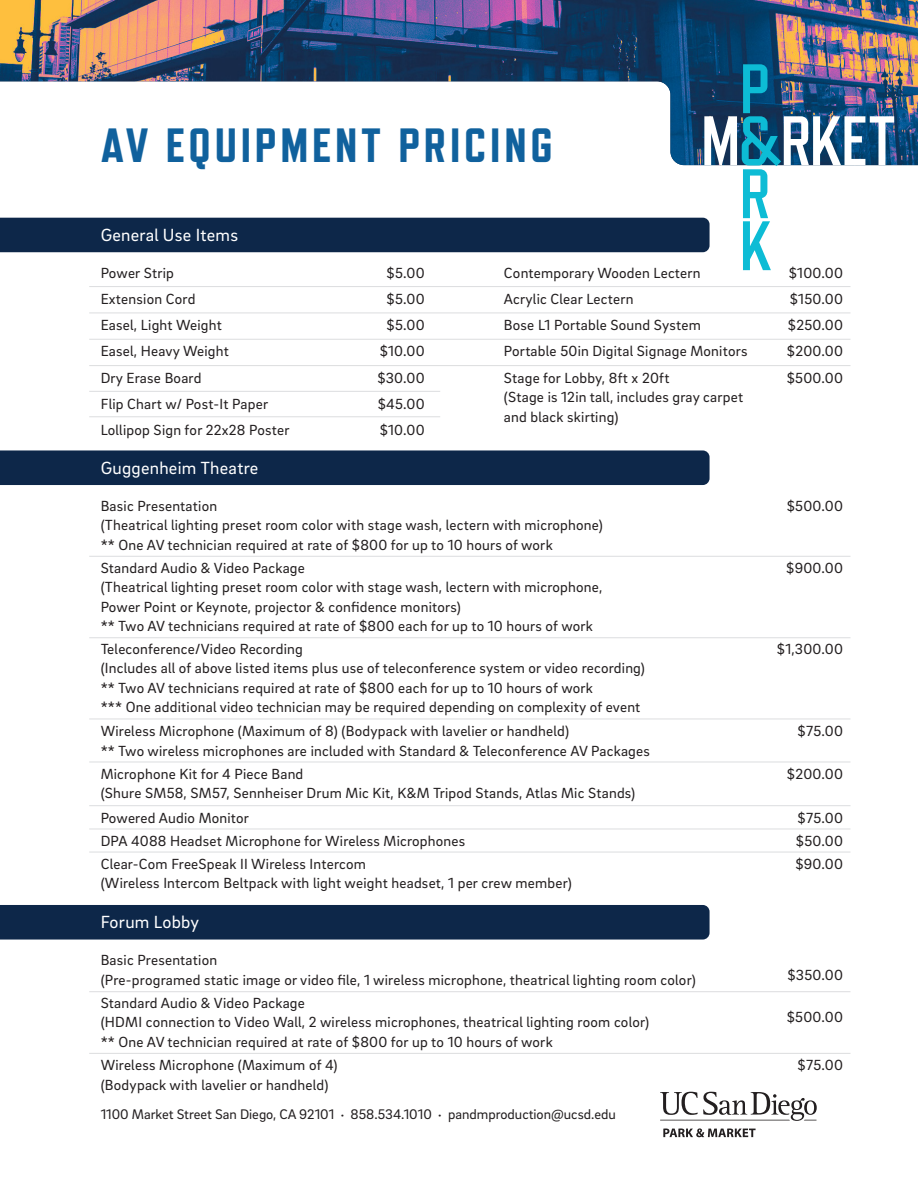
<style>
.page{position:relative;width:918px;height:1188px;background:#fff}
.page>*{position:absolute;margin:0;border:0;box-sizing:border-box;transform-origin:0 0}
.t1{font:800 48px "Refrigerator Deluxe";letter-spacing:.08em;color:#10619d}
.t2{font:18px "Brix Sans";letter-spacing:.015em;color:#fff}
.t3{font:15px/19.5px "Brix Sans";letter-spacing:.015em;color:#231f20}
.t4{font:14.25px "Brix Sans";color:#231f20}
.s1{font-size:9px}
</style>
<div class="page">
<img style="left:0;top:0;width:918px;height:165px">
<svg style="left:660px;top:1092px;width:157px;height:29px"></svg>
<svg style="left:663px;top:1128px;width:93px;height:9px"></svg>
<div style="left:0;top:450px;width:710px;height:35px;background:#0d2749"></div>
<hr style="left:89px;top:556px;width:761px;height:1px;background:#dcdddf">
<hr style="left:89px;top:637px;width:761px;height:1px;background:#dcdddf">
<hr style="left:89px;top:719px;width:761px;height:1px;background:#dcdddf">
<hr style="left:89px;top:805px;width:761px;height:1px;background:#dcdddf">
<hr style="left:89px;top:762px;width:761px;height:1px;background:#dcdddf">
<hr style="left:89px;top:829px;width:761px;height:1px;background:#dcdddf">
<hr style="left:89px;top:852px;width:761px;height:1px;background:#dcdddf">
<div style="left:0;top:905px;width:710px;height:35px;background:#0d2749"></div>
<hr style="left:89px;top:991px;width:761px;height:1px;background:#dcdddf">
<hr style="left:89px;top:1053px;width:761px;height:1px;background:#dcdddf">
<svg style="left:0;top:64px;width:894px;height:206px"></svg>
<hr style="left:89px;top:286px;width:761px;height:1px;background:#dcdddf">
<hr style="left:89px;top:416px;width:351px;height:1px;background:#dcdddf">
<hr style="left:89px;top:365px;width:761px;height:1px;background:#dcdddf">
<hr style="left:89px;top:339px;width:761px;height:1px;background:#dcdddf">
<hr style="left:89px;top:313px;width:761px;height:1px;background:#dcdddf">
<hr style="left:89px;top:391px;width:351px;height:1px;background:#dcdddf">
<p class="t1" style="left:101px;top:118px;width:453px">AV EQUIPMENT PRICING</p>
<p class="t2" style="left:101px;top:223px;width:139px">General Use Items</p>
<p class="t3" style="left:101px;top:262px;width:75px">Power Strip</p>
<p class="t3" style="left:101px;top:288px;width:96px">Extension Cord</p>
<p class="t3" style="left:101px;top:315px;width:123px">Easel, Light Weight</p>
<p class="t3" style="left:101px;top:341px;width:130px">Easel, Heavy Weight</p>
<p class="t3" style="left:101px;top:367px;width:102px">Dry Erase Board</p>
<p class="t3" style="left:101px;top:393px;width:169px">Flip Chart w/ Post-It Paper</p>
<p class="t3" style="left:101px;top:420px;width:191px">Lollipop Sign for 22x28 Poster</p>
<p class="t3" style="left:387px;top:262px;width:40px">$5.00</p>
<p class="t3" style="left:387px;top:288px;width:40px">$5.00</p>
<p class="t3" style="left:387px;top:315px;width:40px">$5.00</p>
<p class="t3" style="left:380px;top:341px;width:46px">$10.00</p>
<p class="t3" style="left:377px;top:367px;width:49px">$30.00</p>
<p class="t3" style="left:378px;top:393px;width:48px">$45.00</p>
<p class="t3" style="left:380px;top:420px;width:46px">$10.00</p>
<p class="t3" style="left:504px;top:262px;width:198px">Contemporary Wooden Lectern</p>
<p class="t3" style="left:504px;top:288px;width:131px">Acrylic Clear Lectern</p>
<p class="t3" style="left:504px;top:315px;width:198px">Bose L1 Portable Sound System</p>
<p class="t3" style="left:504px;top:341px;width:245px">Portable 50in Digital Signage Monitors</p>
<p class="t3" style="left:504px;top:367px;width:241px">Stage for Lobby, 8ft x 20ft<br>(Stage is 12in tall, includes gray carpet and black skirting)</p>
<p class="t2" style="left:101px;top:456px;width:159px">Guggenheim Theatre</p>
<p class="t3" style="left:101px;top:495px;width:504px">Basic Presentation<br>(Theatrical lighting preset room color with stage wash, lectern with microphone) ** One AV technician required at rate of $800 for up to 10 hours of work</p>
<p class="t3" style="left:101px;top:557px;width:503px">Standard Audio &amp; Video Package<br>(Theatrical lighting preset room color with stage wash, lectern with microphone, Power Point or Keynote, projector &amp; confidence monitors)<br>** Two AV technicians required at rate of $800 each for up to 10 hours of work</p>
<p class="t3" style="left:101px;top:639px;width:546px">Teleconference/Video Recording<br>(Includes all of above listed items plus use of teleconference system or video recording) ** Two AV technicians required at rate of $800 each for up to 10 hours of work<br>*** One additional video technician may be required depending on complexity of event</p>
<p class="t3" style="left:101px;top:721px;width:551px">Wireless Microphone (Maximum of 8) (Bodypack with lavelier or handheld)<br>** Two wireless microphones are included with Standard &amp; Teleconference AV Packages</p>
<p class="t3" style="left:101px;top:763px;width:536px">Microphone Kit for 4 Piece Band<br>(Shure SM58, SM57, Sennheiser Drum Mic Kit, K&amp;M Tripod Stands, Atlas Mic Stands)</p>
<p class="t3" style="left:101px;top:808px;width:150px">Powered Audio Monitor</p>
<p class="t3" style="left:101px;top:831px;width:366px">DPA 4088 Headset Microphone for Wireless Microphones</p>
<p class="t3" style="left:101px;top:853px;width:473px">Clear-Com FreeSpeak II Wireless Intercom<br>(Wireless Intercom Beltpack with light weight headset, 1 per crew member)</p>
<p class="t2" style="left:101px;top:911px;width:100px">Forum Lobby</p>
<p class="t3" style="left:101px;top:950px;width:118px">Basic Presentation</p>
<p class="t3" style="left:101px;top:969px;width:597px">(Pre-programed static image or video file, 1 wireless microphone, theatrical lighting room color)</p>
<p class="t3" style="left:101px;top:992px;width:206px">Standard Audio &amp; Video Package</p>
<p class="t3" style="left:101px;top:1012px;width:550px">(HDMI connection to Video Wall, 2 wireless microphones, theatrical lighting room color)</p>
<p class="t3" style="left:101px;top:1031px;width:454px">** One AV technician required at rate of $800 for up to 10 hours of work</p>
<p class="t3" style="left:101px;top:1055px;width:239px">Wireless Microphone (Maximum of 4)</p>
<p class="t3" style="left:101px;top:1074px;width:229px">(Bodypack with lavelier or handheld)</p>
<p class="t4" style="left:101px;top:1105px;width:517px">1100 Market Street San Diego, CA 92101 <span class="s1">•</span> 858.534.1010 <span class="s1">•</span> pandmproduction@ucsd.edu</p>
<p class="t3" style="left:789px;top:262px;width:56px">$100.00</p>
<p class="t3" style="left:790px;top:288px;width:55px">$150.00</p>
<p class="t3" style="left:788px;top:315px;width:57px">$250.00</p>
<p class="t3" style="left:787px;top:341px;width:58px">$200.00</p>
<p class="t3" style="left:787px;top:367px;width:58px">$500.00</p>
<p class="t3" style="left:787px;top:495px;width:58px">$500.00</p>
<p class="t3" style="left:786px;top:557px;width:58px">$900.00</p>
<p class="t3" style="left:777px;top:639px;width:68px">$1,300.00</p>
<p class="t3" style="left:798px;top:721px;width:47px">$75.00</p>
<p class="t3" style="left:787px;top:763px;width:58px">$200.00</p>
<p class="t3" style="left:798px;top:808px;width:47px">$75.00</p>
<p class="t3" style="left:796px;top:831px;width:49px">$50.00</p>
<p class="t3" style="left:795px;top:853px;width:49px">$90.00</p>
<p class="t3" style="left:787px;top:965px;width:57px">$350.00</p>
<p class="t3" style="left:787px;top:1007px;width:58px">$500.00</p>
<p class="t3" style="left:798px;top:1055px;width:47px">$75.00</p>
</div>
